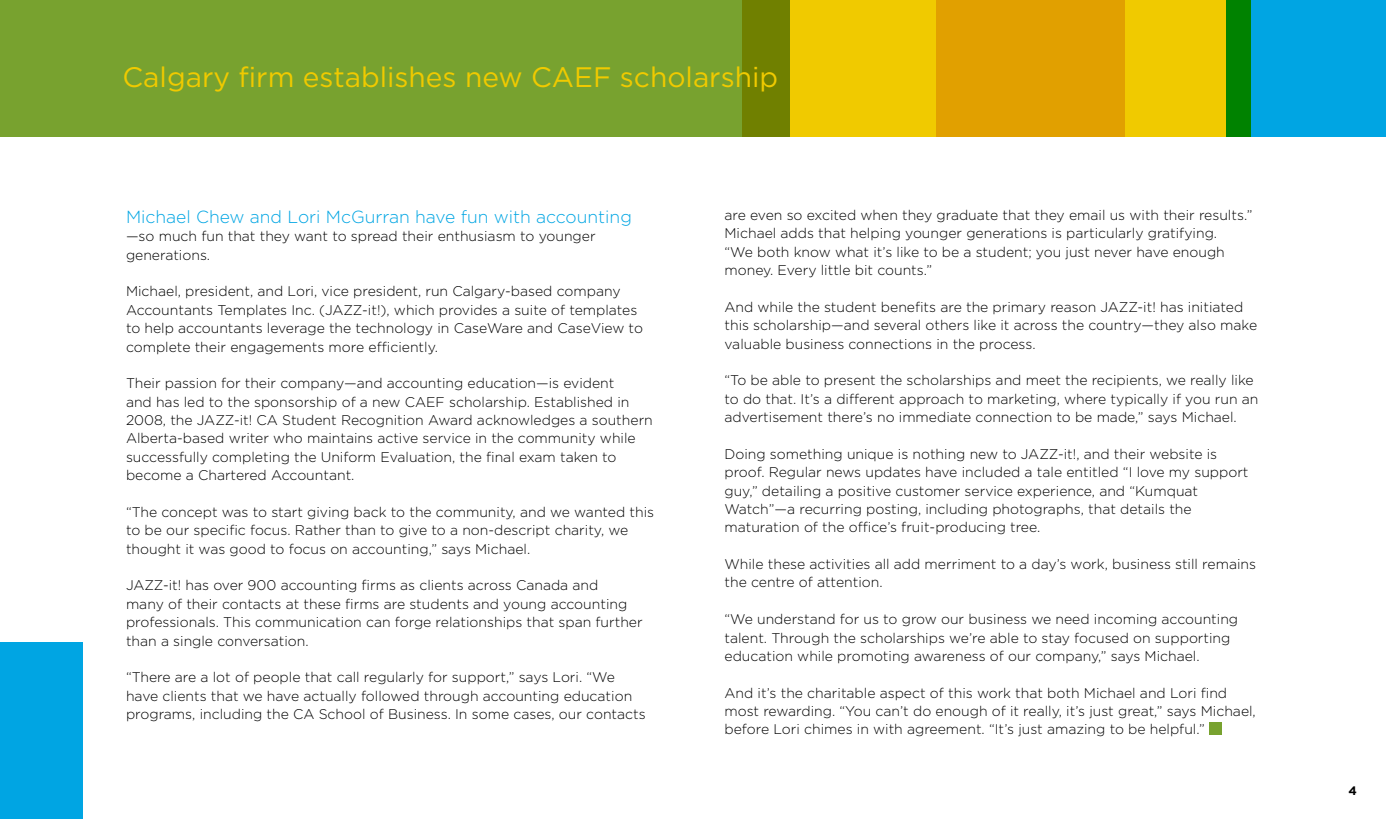
<style>
.page{position:relative;width:1386px;height:819px;background:#fff}
.page>*{position:absolute;margin:0;border:0;box-sizing:border-box;transform-origin:0 0}
.t1{font:28.18px "Gotham";color:#f0ca00}
.t2{font:300 17.5px "Gotham";color:#00a5e3}
.t3{font:300 14px/18.4px "Gotham";color:#000}
.t4{font:700 12.25px "Gotham";color:#000}
</style>
<div class="page">
<div style="left:0;top:0;width:790px;height:137px;background:#78a22f"></div>
<svg style="left:743px;top:0;width:483px;height:137px;background:#dbbd00"></svg>
<div style="left:936px;top:0;width:189px;height:137px;background:#e1a000"></div>
<svg style="left:1226px;top:0;width:160px;height:137px;background:#009fbf"></svg>
<div style="left:0;top:642px;width:83px;height:177px;background:#00a5e3"></div>
<div style="left:1209px;top:722px;width:13px;height:13px;background:#78a22f"></div>
<h1 class="t1" style="left:122px;top:61px;width:657px">Calgary firm establishes new CAEF scholarship</h1>
<p class="t2" style="left:126px;top:207px;width:507px">Michael Chew and Lori McGurran have fun with accounting</p>
<p class="t3" style="left:126px;top:227px;width:471px">—so much fun that they want to spread their enthusiasm to younger generations.</p>
<p class="t3" style="left:126px;top:282px;width:518px">Michael, president, and Lori, vice president, run Calgary-based company Accountants Templates Inc. (JAZZ-it!), which provides a suite of templates to help accountants leverage the technology in CaseWare and CaseView to complete their engagements more efficiently.</p>
<p class="t3" style="left:126px;top:374px;width:528px">Their passion for their company—and accounting education—is evident<br>and has led to the sponsorship of a new CAEF scholarship. Established in 2008, the JAZZ-it! CA Student Recognition Award acknowledges a southern Alberta-based writer who maintains active service in the community while successfully completing the Uniform Evaluation, the final exam taken to become a Chartered Accountant.</p>
<p class="t3" style="left:126px;top:503px;width:530px">“The concept was to start giving back to the community, and we wanted this to be our specific focus. Rather than to give to a non-descript charity, we thought it was good to focus on accounting,” says Michael.</p>
<p class="t3" style="left:126px;top:576px;width:518px">JAZZ-it! has over 900 accounting firms as clients across Canada and<br>many of their contacts at these firms are students and young accounting professionals. This communication can forge relationships that span further than a single conversation.</p>
<p class="t3" style="left:126px;top:668px;width:521px">“There are a lot of people that call regularly for support,” says Lori. “We have clients that we have actually followed through accounting education programs, including the CA School of Business. In some cases, our contacts</p>
<p class="t3" style="left:724px;top:206px;width:529px">are even so excited when they graduate that they email us with their results.” Michael adds that helping younger generations is particularly gratifying.<br>“We both know what it’s like to be a student; you just never have enough money. Every little bit counts.”</p>
<p class="t3" style="left:724px;top:298px;width:534px">And while the student benefits are the primary reason JAZZ-it! has initiated this scholarship—and several others like it across the country—they also make valuable business connections in the process.</p>
<p class="t3" style="left:724px;top:371px;width:535px">“To be able to present the scholarships and meet the recipients, we really like to do that. It’s a different approach to marketing, where typically if you run an advertisement there’s no immediate connection to be made,” says Michael.</p>
<p class="t3" style="left:724px;top:445px;width:526px">Doing something unique is nothing new to JAZZ-it!, and their website is proof. Regular news updates have included a tale entitled “I love my support guy,” detailing a positive customer service experience, and “Kumquat Watch”—a recurring posting, including photographs, that details the maturation of the office’s fruit-producing tree.</p>
<p class="t3" style="left:724px;top:555px;width:533px">While these activities all add merriment to a day’s work, business still remains the centre of attention.</p>
<p class="t3" style="left:724px;top:610px;width:515px">“We understand for us to grow our business we need incoming accounting talent. Through the scholarships we’re able to stay focused on supporting education while promoting awareness of our company,” says Michael.</p>
<p class="t3" style="left:724px;top:683px;width:533px">And it’s the charitable aspect of this work that both Michael and Lori find most rewarding. “You can’t do enough of it really, it’s just great,” says Michael, before Lori chimes in with agreement. “It’s just amazing to be helpful.”</p>
<p class="t4" style="left:1349px;top:783px;width:10px">4</p>
</div>
